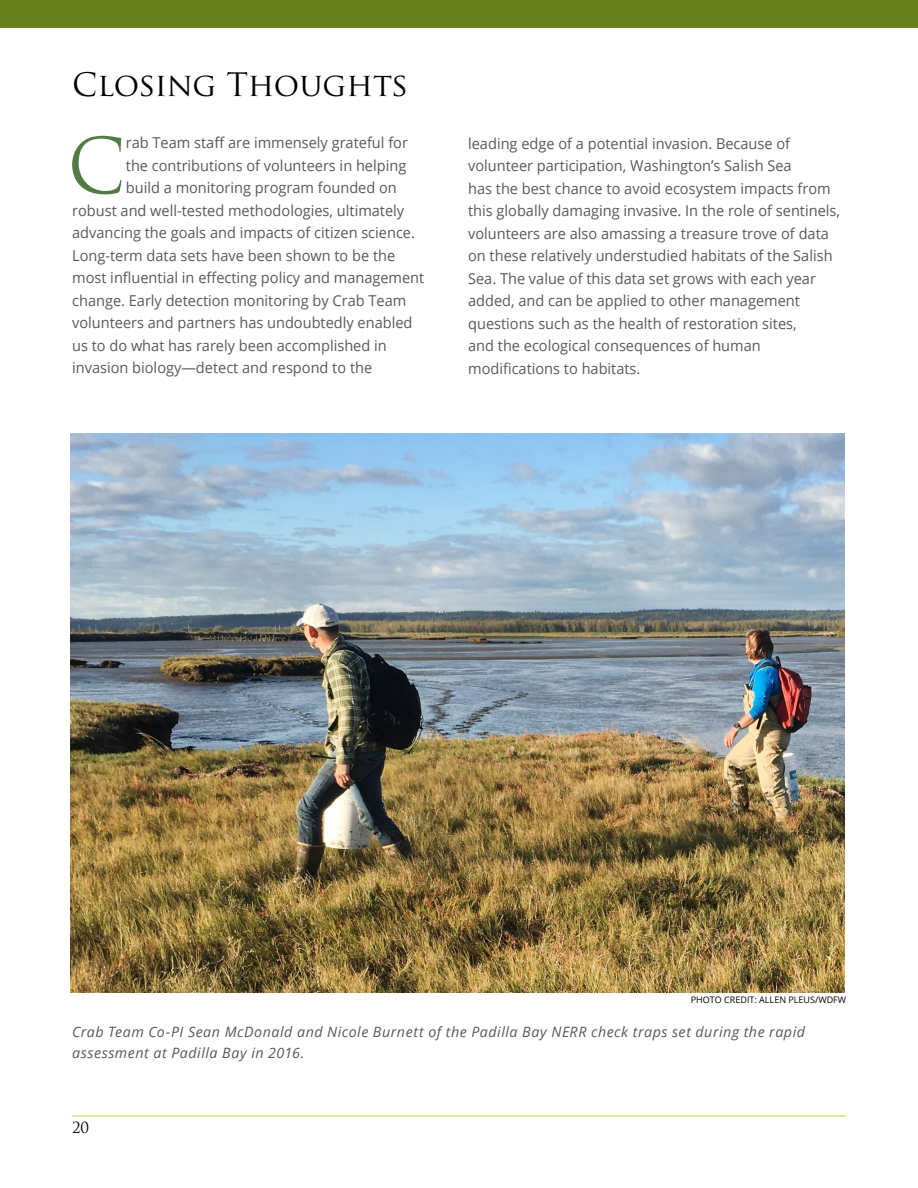
<style>
.page{position:relative;width:918px;height:1188px;background:#fff}
.page>*{position:absolute;margin:0;border:0;box-sizing:border-box;transform-origin:0 0}
.body___Initial_cap{font:74.7px "Trajan Pro";color:#517c45}
.TrajHead{font:31.5px "Trajan Pro";letter-spacing:-.01em;color:#000}
.body___Initial_cap-2{font:15px/22.5px "Open Sans";color:#58595b}
.t1{font:15px "Trajan Pro";color:#000}
.photo_captions{font:italic 14.25px/21px "Open Sans";letter-spacing:.035em;color:#58595b}
.t2{font:9px "Open Sans";color:#000}
</style>
<div class="page">
<hr style="left:72px;top:1116px;width:774px;height:1px;background:#b0d236">
<div style="left:0;top:0;width:918px;height:27px;background:#67801c"></div>
<img style="left:71px;top:433px;width:774px;height:560px">
<p class="TrajHead" style="left:72px;top:64px;width:338px">Closing Thoughts</p>
<p class="body___Initial_cap" style="left:68px;top:119px;width:60px">C</p>
<p class="body___Initial_cap-2" style="left:126px;top:131px;width:284px">rab Team staff are immensely grateful for</p>
<p class="body___Initial_cap-2" style="left:126px;top:154px;width:282px">the contributions of volunteers in helping</p>
<p class="body___Initial_cap-2" style="left:126px;top:176px;width:273px">build a monitoring program founded on</p>
<p class="body___Initial_cap-2" style="left:72px;top:199px;width:334px">robust and well-tested methodologies, ultimately</p>
<p class="body___Initial_cap-2" style="left:72px;top:221px;width:344px">advancing the goals and impacts of citizen science.</p>
<p class="body___Initial_cap-2" style="left:72px;top:244px;width:325px">Long-term data sets have been shown to be the</p>
<p class="body___Initial_cap-2" style="left:72px;top:266px;width:354px">most influential in effecting policy and management</p>
<p class="body___Initial_cap-2" style="left:72px;top:289px;width:336px">change. Early detection monitoring by Crab Team</p>
<p class="body___Initial_cap-2" style="left:72px;top:311px;width:342px">volunteers and partners has undoubtedly enabled</p>
<p class="body___Initial_cap-2" style="left:72px;top:334px;width:316px">us to do what has rarely been accomplished in</p>
<p class="body___Initial_cap-2" style="left:72px;top:356px;width:302px">invasion biology—detect and respond to the</p>
<p class="body___Initial_cap-2" style="left:468px;top:131px;width:373px">leading edge of a potential invasion. Because of volunteer participation, Washington’s Salish Sea<br>has the best chance to avoid ecosystem impacts from this globally damaging invasive. In the role of sentinels, volunteers are also amassing a treasure trove of data on these relatively understudied habitats of the Salish Sea. The value of this data set grows with each year added, and can be applied to other management questions such as the health of restoration sites,<br>and the ecological consequences of human modifications to habitats.</p>
<p class="t2" style="left:691px;top:994px;width:157px">PHOTO CREDIT: ALLEN PLEUS/WDFW</p>
<p class="photo_captions" style="left:72px;top:1021px;width:735px">Crab Team Co-PI Sean McDonald and Nicole Burnett of the Padilla Bay NERR check traps set during the rapid assessment at Padilla Bay in 2016.</p>
<p class="t1" style="left:72px;top:1118px;width:19px">20</p>
</div>
